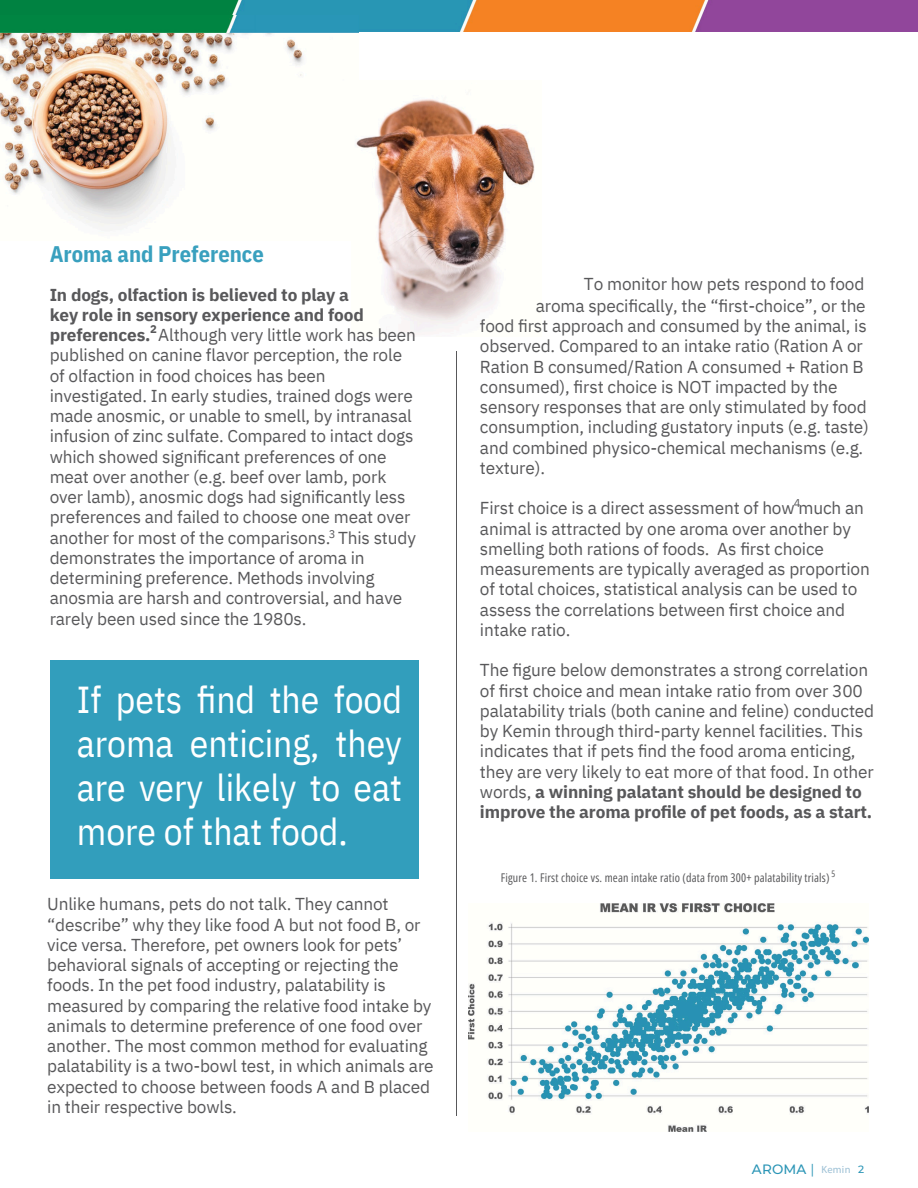
<style>
.page{position:relative;width:918px;height:1188px;background:#fff}
.page>*{position:absolute;margin:0;border:0;box-sizing:border-box;transform-origin:0 0}
.t1{font:37.5px/43.8px "IBM Plex Sans Cond";color:#fff;text-align:justify}
.t2{font:700 22.5px "IBM Plex Sans Cond";color:#39a0be}
.t3{font:17.25px/20.2px "IBM Plex Sans";letter-spacing:-.01em;color:#58585a}
.t4{font:500 13.5px "Montserrat";letter-spacing:.01em;color:#2b95b6}
.t5{font:12px "Open Sans Condensed";letter-spacing:.015em;color:#58585a}
.t6{font:11.25px "IBM Plex Sans";color:#58585a}
.t7{font:700 11.25px "IBM Plex Sans";color:#58585a}
.t8{font:500 10.5px "Montserrat";color:#2b95b6}
.t9{font:9px "Open Sans Condensed";color:#58585a}
.s1{font-weight:700}
.s2{font-weight:400}
.s3{font-family:"Myriad Pro";font-weight:400;font-size:10.5px;color:#9cc0d5}
</style>
<div class="page">
<img style="left:0;top:32px;width:358px;height:198px">
<img style="left:351px;top:80px;width:184px;height:251px">
<img style="left:469px;top:903px;width:399px;height:229px">
<hr style="left:456px;top:351px;width:1px;height:765px;background:#58585a">
<img style="left:0;top:0;width:918px;height:32px">
<div style="left:50px;top:660px;width:369px;height:218px;background:#329ebc"></div>
<h3 class="t2" style="left:50px;top:239px;width:216px">Aroma and Preference</h3>
<h3 class="t3" style="left:50px;top:284px;width:368px"><span class="s1">In dogs, olfaction is believed to play a<br>key role in sensory experience and food preferences.</span> Although very little work has been published on canine flavor perception, the role of olfaction in food choices has been investigated. In early studies, trained dogs were made anosmic, or unable to smell, by intranasal infusion of zinc sulfate. Compared to intact dogs which showed significant preferences of one meat over another (e.g. beef over lamb, pork over lamb), anosmic dogs had significantly less preferences and failed to choose one meat over another for most of the comparisons. This study demonstrates the importance of aroma in determining preference. Methods involving anosmia are harsh and controversial, and have rarely been used since the 1980s.</h3>
<h3 class="t7" style="left:150px;top:321px;width:8px">2</h3>
<h3 class="t6" style="left:329px;top:527px;width:8px">3</h3>
<h3 class="t1" style="left:77px;top:677px;width:327px">If pets find the food aroma enticing, they are very likely to eat more of that food.</h3>
<h3 class="t3" style="left:47px;top:894px;width:388px">Unlike humans, pets do not talk. They cannot “describe” why they like food A but not food B, or vice versa. Therefore, pet owners look for pets’ behavioral signals of accepting or rejecting the foods. In the pet food industry, palatability is measured by comparing the relative food intake by animals to determine preference of one food over another. The most common method for evaluating palatability is a two-bowl test, in which animals are expected to choose between foods A and B placed in their respective bowls.</h3>
<p class="t3" style="left:584px;top:274px;width:282px">To monitor how pets respond to food</p>
<h1 class="t3" style="left:536px;top:295px;width:332px">aroma specifically, the “first-choice”, or the</h1>
<p class="t3" style="left:480px;top:315px;width:388px">food first approach and consumed by the animal, is</p>
<p class="t3" style="left:480px;top:336px;width:391px">observed. Compared to an intake ratio (Ration A or Ration B consumed/Ration A consumed + Ration B consumed), first choice is NOT impacted by the sensory responses that are only stimulated by food consumption, including gustatory inputs (e.g. taste) and combined physico-chemical mechanisms (e.g. texture).</p>
<p class="t3" style="left:480px;top:498px;width:391px">First choice is a direct assessment of how much an animal is attracted by one aroma over another by smelling both rations of foods. As first choice measurements are typically averaged as proportion of total choices, statistical analysis can be used to assess the correlations between first choice and intake ratio.</p>
<h3 class="t3" style="left:480px;top:660px;width:396px">The figure below demonstrates a strong correlation of first choice and mean intake ratio from over 300 palatability trials (both canine and feline) conducted by Kemin through third-party kennel facilities. This indicates that if pets find the food aroma enticing, they are very likely to eat more of that food. In other words, <span class="s1">a winning palatant should be designed to improve the aroma profile of pet foods, as a start.</span></h3>
<p class="t6" style="left:794px;top:496px;width:8px">4</p>
<h4 class="t9" style="left:831px;top:867px;width:5px">5</h4>
<h3 class="t5" style="left:501px;top:870px;width:330px">Figure 1. First choice vs. mean intake ratio (data from 300+ palatability trials)</h3>
<p class="t4" style="left:752px;top:1161px;width:100px">AROMA <span class="s2">|</span> <span class="s3">Kemin</span></p>
<p class="t8" style="left:858px;top:1163px;width:8px">2</p>
</div>
